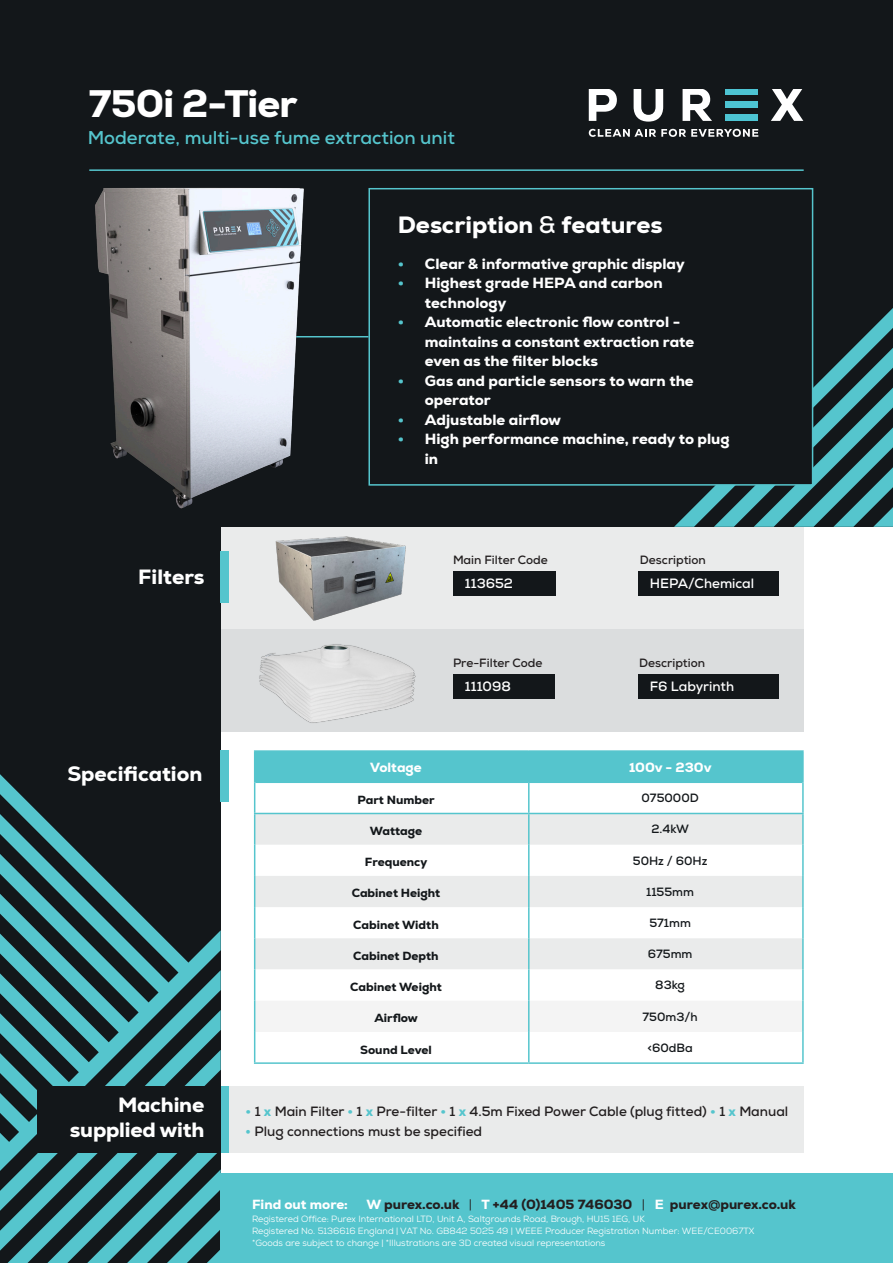
<style>
.page{position:relative;width:893px;height:1263px;background:#fff}
.page>*{position:absolute;margin:0;border:0;box-sizing:border-box;transform-origin:0 0}
.t1{font:800 39px "Nexa";letter-spacing:-.02em;color:#fff}
.t2{font:800 24px "Nexa";color:#fff}
.t3{font:800 21px/25.2px "Nexa";letter-spacing:-.01em;color:#fff;text-align:right}
.t4{font:700 18.45px "Nexa";color:#55c5cd}
.t5{font:800 15px/19.5px "Nexa";color:#fff}
.t6{font:700 13.5px "Nexa";color:#231f20}
.t7{font:800 13.5px "Nexa";color:#231f20}
.t8{font:700 13.5px "Nexa";color:#fff}
.t9{font:800 13.5px "Nexa";color:#fff}
.t10{font:800 12px "Nexa";color:#13171a}
.t11{font:700 12px "Nexa";color:#13171a}
.t12{font:700 12px "Nexa";color:#231f20}
.t13{font:9px "Nexa";color:#fff}
.s1{font-weight:700}
.s2{color:#55c5cd}
.s3{font-weight:800;color:#55c5cd}
.s4{font-family:"Montserrat";font-size:15px;color:#55c5cd}
.s5{color:#fff}
.s6{font-weight:400}
</style>
<div class="page">
<div style="left:0;top:11px;width:893px;height:516px;background:#13171a"></div>
<div style="left:346px;top:0;width:547px;height:139px;background:#13171a"></div>
<div style="left:221px;top:527px;width:583px;height:103px;background:#eaebeb"></div>
<div style="left:221px;top:630px;width:583px;height:102px;background:#dbddde"></div>
<div style="left:0;top:1px;width:221px;height:1262px;background:#13171a"></div>
<svg style="left:0;top:774px;width:221px;height:489px"></svg>
<div style="left:221px;top:551px;width:8px;height:52px;background:#55c5cd"></div>
<div style="left:221px;top:750px;width:8px;height:52px;background:#55c5cd"></div>
<div style="left:221px;top:1086px;width:8px;height:66px;background:#55c5cd"></div>
<div style="left:37px;top:1086px;width:184px;height:66px;background:#13171a"></div>
<svg style="left:0;top:0;width:346px;height:11px"></svg>
<svg style="left:589px;top:129px;width:169px;height:8px"></svg>
<svg style="left:589px;top:89px;width:28px;height:32px"></svg>
<svg style="left:634px;top:89px;width:29px;height:33px"></svg>
<svg style="left:683px;top:89px;width:29px;height:32px"></svg>
<svg style="left:771px;top:89px;width:32px;height:32px"></svg>
<div style="left:725px;top:89px;width:33px;height:6px;background:#4dc4d3"></div>
<div style="left:725px;top:101px;width:33px;height:7px;background:#4dc4d3"></div>
<div style="left:725px;top:114px;width:33px;height:7px;background:#4dc4d3"></div>
<div style="left:229px;top:1086px;width:575px;height:66px;background:#eaebeb"></div>
<svg style="left:714px;top:295px;width:179px;height:232px"></svg>
<div style="left:368px;top:188px;width:445px;height:298px;background:#13171a;border:2px solid #55c5cd"></div>
<div style="left:453px;top:571px;width:103px;height:25px;background:#13171a"></div>
<div style="left:453px;top:674px;width:102px;height:25px;background:#13171a"></div>
<div style="left:638px;top:571px;width:141px;height:25px;background:#13171a"></div>
<div style="left:638px;top:674px;width:141px;height:25px;background:#13171a"></div>
<img style="left:275px;top:536px;width:131px;height:85px">
<img style="left:259px;top:644px;width:157px;height:79px">
<div style="left:255px;top:752px;width:547px;height:29px;background:#55c5cd"></div>
<svg style="left:255px;top:814px;width:547px;height:155px;fill:#eaebeb"></svg>
<svg style="left:255px;top:969px;width:547px;height:63px"></svg>
<hr style="left:254px;top:750px;width:275px;height:2px;background:#55c5cd">
<hr style="left:254px;top:752px;width:1px;height:30px;background:#55c5cd">
<hr style="left:529px;top:750px;width:275px;height:2px;background:#55c5cd">
<hr style="left:528px;top:752px;width:2px;height:29px;background:#55c5cd">
<hr style="left:802px;top:752px;width:2px;height:30px;background:#55c5cd">
<hr style="left:254px;top:782px;width:1px;height:31px;background:#55c5cd">
<hr style="left:528px;top:783px;width:2px;height:30px;background:#55c5cd">
<hr style="left:802px;top:782px;width:2px;height:31px;background:#55c5cd">
<hr style="left:255px;top:781px;width:274px;height:2px;background:#55c5cd">
<hr style="left:529px;top:781px;width:273px;height:2px;background:#55c5cd">
<hr style="left:529px;top:813px;width:275px;height:1px;background:#55c5cd">
<hr style="left:802px;top:814px;width:2px;height:31px;background:#55c5cd">
<hr style="left:802px;top:845px;width:2px;height:31px;background:#55c5cd">
<hr style="left:802px;top:876px;width:2px;height:31px;background:#55c5cd">
<hr style="left:802px;top:907px;width:2px;height:31px;background:#55c5cd">
<hr style="left:802px;top:938px;width:2px;height:31px;background:#55c5cd">
<hr style="left:802px;top:969px;width:2px;height:32px;background:#55c5cd">
<hr style="left:802px;top:1001px;width:2px;height:31px;background:#55c5cd">
<hr style="left:802px;top:1032px;width:2px;height:30px;background:#55c5cd">
<hr style="left:529px;top:1062px;width:275px;height:2px;background:#55c5cd">
<hr style="left:254px;top:813px;width:275px;height:1px;background:#55c5cd">
<hr style="left:254px;top:814px;width:1px;height:31px;background:#55c5cd">
<hr style="left:528px;top:814px;width:2px;height:31px;background:#55c5cd">
<hr style="left:254px;top:845px;width:1px;height:31px;background:#55c5cd">
<hr style="left:528px;top:845px;width:2px;height:31px;background:#55c5cd">
<hr style="left:254px;top:876px;width:1px;height:31px;background:#55c5cd">
<hr style="left:528px;top:876px;width:2px;height:31px;background:#55c5cd">
<hr style="left:254px;top:907px;width:1px;height:31px;background:#55c5cd">
<hr style="left:528px;top:907px;width:2px;height:31px;background:#55c5cd">
<hr style="left:254px;top:938px;width:1px;height:31px;background:#55c5cd">
<hr style="left:528px;top:938px;width:2px;height:31px;background:#55c5cd">
<hr style="left:254px;top:969px;width:1px;height:32px;background:#55c5cd">
<hr style="left:528px;top:969px;width:2px;height:32px;background:#55c5cd">
<hr style="left:254px;top:1001px;width:1px;height:31px;background:#55c5cd">
<hr style="left:528px;top:1001px;width:2px;height:31px;background:#55c5cd">
<hr style="left:254px;top:1032px;width:1px;height:30px;background:#55c5cd">
<hr style="left:528px;top:1032px;width:2px;height:30px;background:#55c5cd">
<hr style="left:254px;top:1062px;width:275px;height:2px;background:#55c5cd">
<div style="left:221px;top:1174px;width:672px;height:89px;background:#55c5cd"></div>
<hr style="left:89px;top:169px;width:715px;height:2px;background:#55c5cd">
<img style="left:95px;top:187px;width:273px;height:322px">
<p class="t1" style="left:89px;top:79px;width:210px">750i 2-Tier</p>
<p class="t4" style="left:88px;top:125px;width:368px">Moderate, multi-use fume extraction unit</p>
<p class="t2" style="left:398px;top:209px;width:266px">Description <span class="s1">&amp;</span> features</p>
<p class="t5" style="left:398px;top:253px;width:288px"><span class="s2">•</span> Clear &amp; informative graphic display</p>
<p class="t5" style="left:425px;top:273px;width:239px;text-indent:-27px"><span class="s2">•</span> Highest grade HEPA and carbon technology</p>
<p class="t5" style="left:425px;top:312px;width:271px;text-indent:-27px"><span class="s2">•</span> Automatic electronic flow control - maintains a constant extraction rate even as the filter blocks</p>
<p class="t5" style="left:425px;top:370px;width:270px;text-indent:-27px"><span class="s2">•</span> Gas and particle sensors to warn the operator</p>
<p class="t5" style="left:398px;top:409px;width:165px"><span class="s2">•</span> Adjustable airflow</p>
<p class="t5" style="left:425px;top:429px;width:306px;text-indent:-27px"><span class="s2">•</span> High performance machine, ready to plug in</p>
<p class="t3" style="left:138px;top:564px;width:68px">Filters</p>
<p class="t3" style="left:68px;top:761px;width:136px">Specification</p>
<p class="t3" style="left:70px;top:1091px;width:136px">Machine supplied with</p>
<p class="t12" style="left:453px;top:552px;width:96px">Main Filter Code</p>
<p class="t12" style="left:640px;top:552px;width:67px">Description</p>
<p class="t8" style="left:465px;top:574px;width:50px">113652</p>
<p class="t8" style="left:650px;top:574px;width:106px">HEPA/Chemical</p>
<p class="t12" style="left:453px;top:655px;width:91px">Pre-Filter Code</p>
<p class="t12" style="left:639px;top:655px;width:67px">Description</p>
<p class="t8" style="left:465px;top:677px;width:47px">111098</p>
<p class="t8" style="left:650px;top:677px;width:86px">F6 Labyrinth</p>
<p class="t9" style="left:370px;top:758px;width:53px">Voltage</p>
<p class="t9" style="left:629px;top:758px;width:84px">100v - 230v</p>
<p class="t10" style="left:358px;top:792px;width:79px">Part Number</p>
<p class="t11" style="left:641px;top:790px;width:59px">075000D</p>
<p class="t10" style="left:370px;top:823px;width:54px">Wattage</p>
<p class="t11" style="left:651px;top:821px;width:39px">2.4kW</p>
<p class="t10" style="left:365px;top:854px;width:64px">Frequency</p>
<p class="t11" style="left:633px;top:853px;width:76px">50Hz / 60Hz</p>
<p class="t10" style="left:352px;top:885px;width:90px">Cabinet Height</p>
<p class="t11" style="left:646px;top:884px;width:49px">1155mm</p>
<p class="t10" style="left:353px;top:917px;width:87px">Cabinet Width</p>
<p class="t11" style="left:649px;top:915px;width:43px">571mm</p>
<p class="t10" style="left:353px;top:948px;width:87px">Cabinet Depth</p>
<p class="t11" style="left:648px;top:946px;width:46px">675mm</p>
<p class="t10" style="left:350px;top:979px;width:93px">Cabinet Weight</p>
<p class="t11" style="left:655px;top:977px;width:31px">83kg</p>
<p class="t10" style="left:374px;top:1010px;width:45px">Airflow</p>
<p class="t11" style="left:643px;top:1009px;width:57px">750m3/h</p>
<p class="t10" style="left:360px;top:1041px;width:73px">Sound Level</p>
<p class="t11" style="left:647px;top:1040px;width:47px">&lt;60dBa</p>
<p class="t6" style="left:246px;top:1103px;width:544px"><span class="s3">•</span> 1 <span class="s3">x</span> Main Filter <span class="s3">•</span> 1 <span class="s3">x</span> Pre-filter <span class="s3">•</span> 1 <span class="s3">x</span> 4.5m Fixed Power Cable (plug fitted) <span class="s3">•</span> 1 <span class="s3">x</span> Manual</p>
<p class="t6" style="left:246px;top:1122px;width:238px"><span class="s4">•</span> Plug connections must be specified</p>
<p class="t9" style="left:252px;top:1195px;width:97px">Find out more:</p>
<p class="t7" style="left:366px;top:1195px;width:431px"><span class="s5">W</span> purex.co.uk <span class="s6">|</span> <span class="s5">T</span> +44 (0)1405 746030 <span class="s6">|</span> <span class="s5">E</span> purex<span class="s1">@</span>purex.co.uk</p>
<p class="t13" style="left:252px;top:1213px;width:394px">Registered Office: Purex International LTD, Unit A, Saltgrounds Road, Brough, HU15 1EG, UK</p>
<p class="t13" style="left:252px;top:1225px;width:504px">Registered No. 5136616 England | VAT No. GB842 5025 49 | WEEE Producer Registration Number: WEE/CE0067TX</p>
<p class="t13" style="left:252px;top:1237px;width:355px">*Goods are subject to change | *Illustrations are 3D created visual representations</p>
</div>
